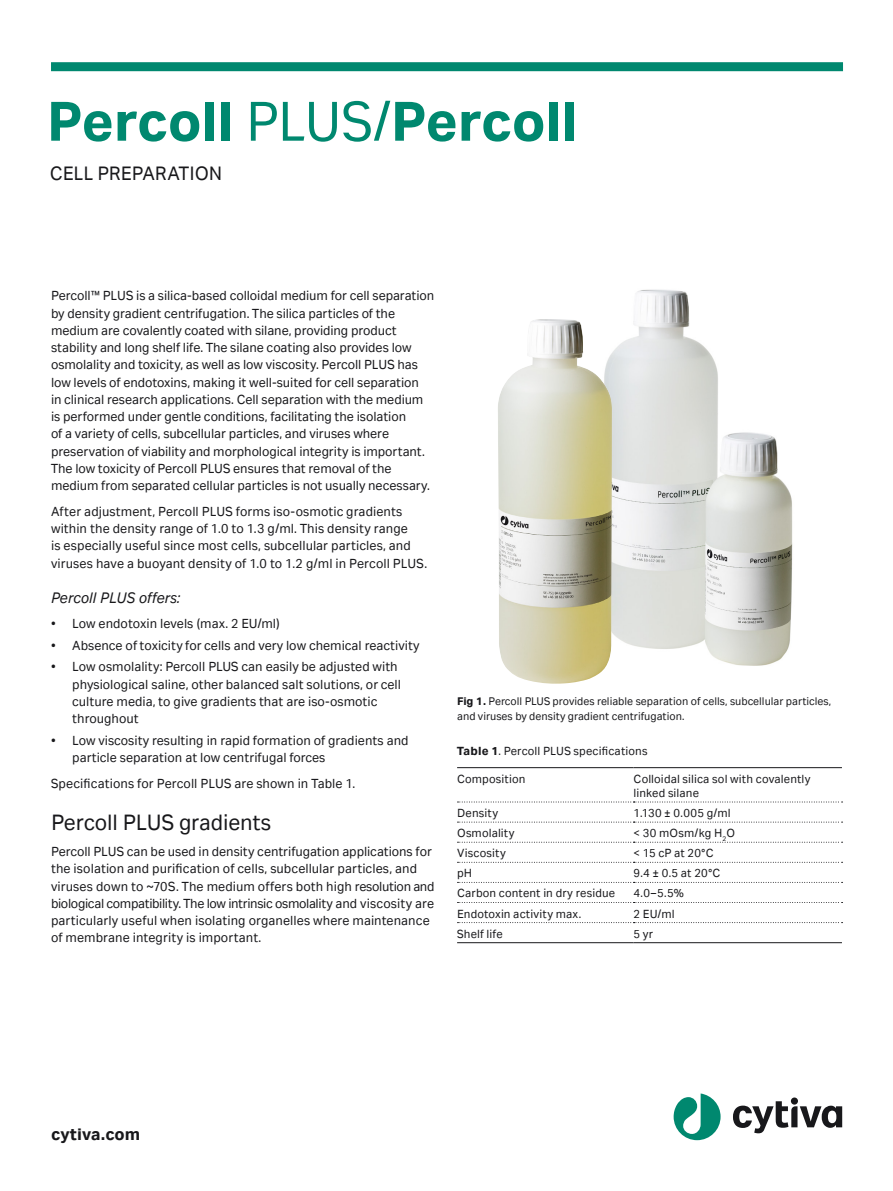
<style>
.page{position:relative;width:893px;height:1191px;background:#fff}
.page>*{position:absolute;margin:0;border:0;box-sizing:border-box;transform-origin:0 0}
.Document_header{font:700 60px "Cytiva Aktiv";letter-spacing:-.005em;color:#00886f}
.Subhead_1{font:24px "Cytiva Aktiv";letter-spacing:-.01em;color:#18181b}
.Document_category{font:21px "Cytiva Aktiv";color:#18181b}
.t1{font:700 18px "Cytiva Aktiv";color:#18181b}
.Subhead_2{font:italic 16.5px "Cytiva Aktiv";letter-spacing:-.005em;color:#18181b}
.Body_text{font:14.25px/17.2px "Cytiva Aktiv";letter-spacing:-.005em;color:#18181b}
.Bullets{font:14.25px/17.2px "Cytiva Aktiv";color:#18181b}
.Table_text{font:12.75px/14.2px "Cytiva Aktiv";letter-spacing:.01em;color:#18181b}
.t2{font:12px/14.2px "Cytiva Aktiv";color:#18181b}
.s1{font-weight:400}
.s2{font-weight:700}
</style>
<div class="page">
<svg style="left:733px;top:1101px;width:109px;height:32px"></svg>
<div style="left:791px;top:1097px;width:7px;height:7px;background:#18181b;border-radius:50%"></div>
<svg style="left:674px;top:1093px;width:47px;height:47px"></svg>
<div style="left:51px;top:62px;width:792px;height:9px;background:#00886f"></div>
<hr style="left:457px;top:767px;width:177px;height:1px;background:#18181b">
<hr style="left:634px;top:767px;width:208px;height:1px;background:#18181b">
<hr style="left:457px;top:942px;width:177px;height:1px;background:#18181b">
<hr style="left:634px;top:942px;width:208px;height:1px;background:#18181b">
<svg style="left:457px;top:842px;width:386px;height:1px"></svg>
<svg style="left:457px;top:862px;width:386px;height:1px"></svg>
<svg style="left:457px;top:882px;width:386px;height:1px"></svg>
<svg style="left:457px;top:902px;width:386px;height:1px"></svg>
<svg style="left:457px;top:922px;width:386px;height:1px"></svg>
<svg style="left:457px;top:801px;width:386px;height:1px"></svg>
<svg style="left:457px;top:821px;width:386px;height:1px"></svg>
<img style="left:612px;top:289px;width:181px;height:377px">
<img style="left:498px;top:319px;width:114px;height:365px">
<p class="Document_header" style="left:47px;top:87px;width:532px">Percoll <span class="s1">PLUS/</span>Percoll</p>
<p class="Document_category" style="left:50px;top:162px;width:174px">CELL PREPARATION</p>
<p class="Body_text" style="left:51px;top:287px;width:385px">Percoll™ PLUS is a silica-based colloidal medium for cell separation by density gradient centrifugation. The silica particles of the medium are covalently coated with silane, providing product stability and long shelf life. The silane coating also provides low osmolality and toxicity, as well as low viscosity. Percoll PLUS has low levels of endotoxins, making it well-suited for cell separation<br>in clinical research applications. Cell separation with the medium is performed under gentle conditions, facilitating the isolation<br>of a variety of cells, subcellular particles, and viruses where preservation of viability and morphological integrity is important.<br>The low toxicity of Percoll PLUS ensures that removal of the medium from separated cellular particles is not usually necessary.</p>
<p class="Body_text" style="left:51px;top:502px;width:378px">After adjustment, Percoll PLUS forms iso-osmotic gradients within the density range of 1.0 to 1.3 g/ml. This density range<br>is especially useful since most cells, subcellular particles, and viruses have a buoyant density of 1.0 to 1.2 g/ml in Percoll PLUS.</p>
<p class="Subhead_2" style="left:51px;top:588px;width:131px">Percoll PLUS offers:</p>
<p class="Bullets" style="left:51px;top:615px;width:230px">• Low endotoxin levels (max. 2 EU/ml)</p>
<p class="Bullets" style="left:51px;top:636px;width:370px">• Absence of toxicity for cells and very low chemical reactivity</p>
<p class="Bullets" style="left:72px;top:658px;width:330px;text-indent:-21px">• Low osmolality: Percoll PLUS can easily be adjusted with physiological saline, other balanced salt solutions, or cell culture media, to give gradients that are iso-osmotic throughout</p>
<p class="Bullets" style="left:72px;top:731px;width:338px;text-indent:-21px">• Low viscosity resulting in rapid formation of gradients and particle separation at low centrifugal forces</p>
<p class="Bullets" style="left:51px;top:774px;width:306px">Specifications for Percoll PLUS are shown in Table 1.</p>
<p class="Subhead_1" style="left:51px;top:809px;width:222px">Percoll PLUS gradients</p>
<p class="Body_text" style="left:51px;top:842px;width:385px">Percoll PLUS can be used in density centrifugation applications for the isolation and purification of cells, subcellular particles, and viruses down to ~70S. The medium offers both high resolution and biological compatibility. The low intrinsic osmolality and viscosity are particularly useful when isolating organelles where maintenance of membrane integrity is important.</p>
<p class="t2" style="left:457px;top:694px;width:375px"><span class="s2">Fig 1.</span> Percoll PLUS provides reliable separation of cells, subcellular particles, and viruses by density gradient centrifugation.</p>
<p class="Table_text" style="left:457px;top:743px;width:192px"><span class="s2">Table 1</span>. Percoll PLUS specifications</p>
<p class="Table_text" style="left:457px;top:771px;width:70px">Composition</p>
<p class="Table_text" style="left:634px;top:771px;width:178px">Colloidal silica sol with covalently linked silane</p>
<p class="Table_text" style="left:457px;top:805px;width:42px">Density</p>
<p class="Table_text" style="left:634px;top:805px;width:99px">1.130 ± 0.005 g/ml</p>
<p class="Table_text" style="left:457px;top:825px;width:59px">Osmolality</p>
<p class="Table_text" style="left:634px;top:825px;width:103px">&lt; 30 mOsm/kg H<sub>2</sub>O</p>
<p class="Table_text" style="left:457px;top:846px;width:50px">Viscosity</p>
<p class="Table_text" style="left:634px;top:846px;width:81px">&lt; 15 cP at 20°C</p>
<p class="Table_text" style="left:457px;top:866px;width:17px">pH</p>
<p class="Table_text" style="left:634px;top:866px;width:88px">9.4 ± 0.5 at 20°C</p>
<p class="Table_text" style="left:457px;top:886px;width:159px">Carbon content in dry residue</p>
<p class="Table_text" style="left:634px;top:886px;width:52px">4.0–5.5%</p>
<p class="Table_text" style="left:457px;top:906px;width:126px">Endotoxin activity max.</p>
<p class="Table_text" style="left:634px;top:906px;width:43px">2 EU/ml</p>
<p class="Table_text" style="left:457px;top:926px;width:47px">Shelf life</p>
<p class="Table_text" style="left:634px;top:926px;width:21px">5 yr</p>
<p class="t1" style="left:51px;top:1123px;width:91px">cytiva.com</p>
</div>
